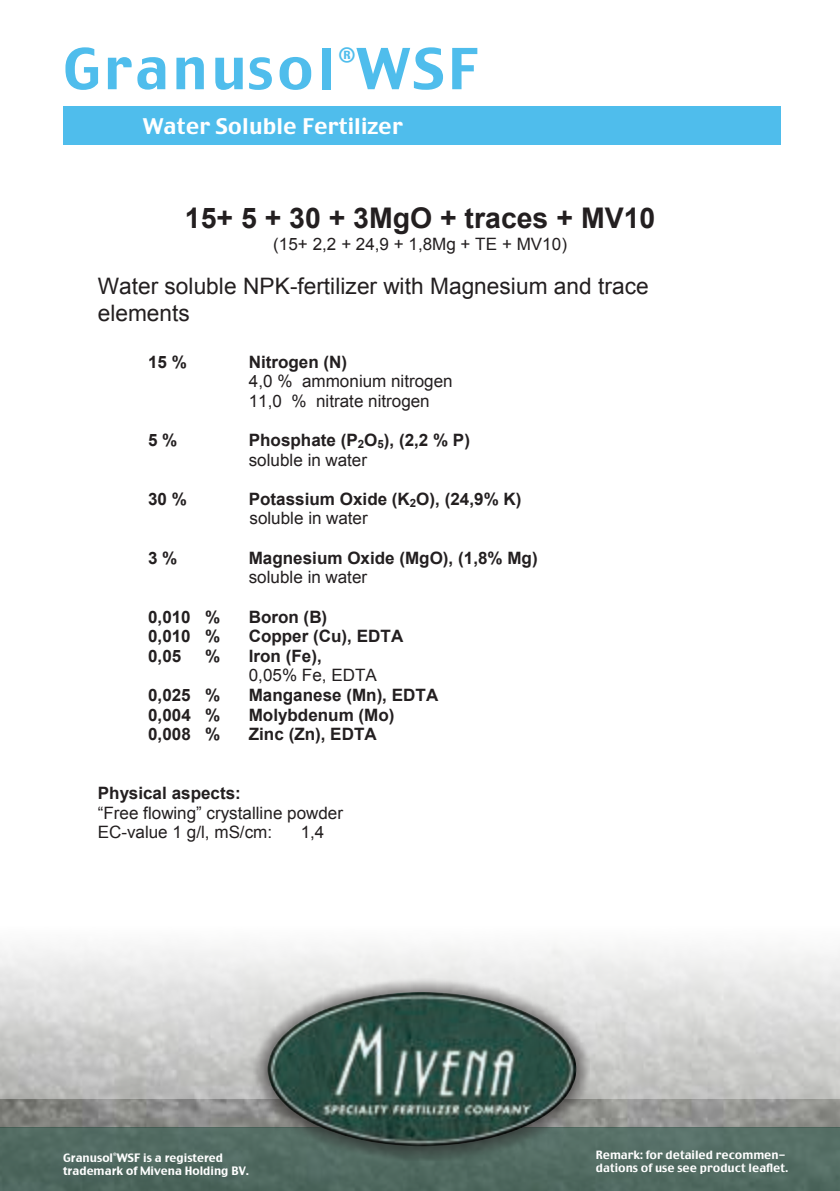
<style>
.page{position:relative;width:840px;height:1191px;background:#fff}
.page>*{position:absolute;margin:0;border:0;box-sizing:border-box;transform-origin:0 0}
.t1{font:56px "Charcoal";letter-spacing:.06em;color:#4fbdec}
.t2{font:52.4px "Charcoal";letter-spacing:.06em;color:#4fbdec}
.t3{font:700 28.4px "Arial";color:#231f20}
.t4{font:23.8px "Charcoal";color:#4fbdec}
.t5{font:23px "Charcoal";letter-spacing:.005em;color:#fff}
.t6{font:22.6px/26.2px "Arial";color:#231f20}
.t7{font:22.2px "Charcoal";color:#4fbdec}
.t8{font:21.4px "Charcoal";letter-spacing:.005em;color:#fff}
.t9{font:700 17px/19.6px "Arial";color:#231f20}
.t10{font:17px/19.6px "Arial";color:#231f20}
.t11{font:17px "Arial";color:#231f20}
.t12{font:11.4px/13.6px "Charcoal";color:#fff}
.t13{font:11.4px/13.6px "Charcoal CY";color:#fff}
.s1{font-weight:400}
</style>
<div class="page">
<img style="left:0;top:1099px;width:839px;height:28px">
<div style="left:0;top:1127px;width:839px;height:64px;background:#516b61"></div>
<div style="left:63px;top:107px;width:717px;height:38px;background:#4fbdec"></div>
<svg style="left:253px;top:978px;width:337px;height:182px"></svg>
<img style="left:267px;top:992px;width:309px;height:154px">
<h1 class="t1" style="left:63px;top:32px;width:416px">Granusol WSF</h1>
<h3 class="t4" style="left:338px;top:39px;width:19px">®</h3>
<h2 class="t2" style="left:77px;top:42px;width:389px">Granusol WSF</h2>
<h3 class="t7" style="left:334px;top:49px;width:18px">®</h3>
<h3 class="t5" style="left:134px;top:107px;width:279px">Water Soluble Fertilizer</h3>
<p class="t8" style="left:143px;top:112px;width:261px">Water Soluble Fertilizer</p>
<h3 class="t3" style="left:185px;top:199px;width:472px">15+ 5 + 30 + 3MgO + traces + MV10</h3>
<p class="t10" style="left:273px;top:234px;width:295px">(15+ 2,2 + 24,9 + 1,8Mg + TE + MV10)</p>
<h3 class="t6" style="left:98px;top:274px;width:552px">Water soluble NPK-fertilizer with Magnesium and trace elements</h3>
<p class="t9" style="left:148px;top:352px;width:40px">15 %</p>
<p class="t9" style="left:248px;top:352px;width:100px">Nitrogen (N)</p>
<p class="t10" style="left:248px;top:372px;width:205px">4,0 % ammonium nitrogen<br>11,0 % nitrate nitrogen</p>
<p class="t9" style="left:148px;top:431px;width:31px">5 %</p>
<p class="t9" style="left:248px;top:431px;width:223px">Phosphate (P<sub>2</sub>O<sub>5</sub>), (2,2 % P) <span class="s1">soluble in water</span></p>
<p class="t9" style="left:148px;top:490px;width:40px">30 %</p>
<p class="t9" style="left:248px;top:490px;width:274px">Potassium Oxide (K<sub>2</sub>O), (24,9% K) <span class="s1">soluble in water</span></p>
<p class="t9" style="left:148px;top:548px;width:31px">3 %</p>
<p class="t9" style="left:248px;top:548px;width:290px">Magnesium Oxide (MgO), (1,8% Mg)</p>
<p class="t10" style="left:248px;top:568px;width:120px">soluble in water</p>
<p class="t9" style="left:148px;top:607px;width:74px">0,010 %</p>
<p class="t9" style="left:248px;top:607px;width:80px">Boron (B)</p>
<p class="t9" style="left:148px;top:627px;width:74px">0,010 %</p>
<p class="t9" style="left:248px;top:627px;width:156px">Copper (Cu), EDTA</p>
<p class="t9" style="left:148px;top:646px;width:35px">0,05</p>
<p class="t9" style="left:205px;top:646px;width:17px">%</p>
<p class="t9" style="left:248px;top:646px;width:74px">Iron (Fe),</p>
<p class="t10" style="left:249px;top:666px;width:129px">0,05% Fe, EDTA</p>
<p class="t9" style="left:148px;top:685px;width:74px">0,025 %</p>
<p class="t9" style="left:249px;top:685px;width:191px">Manganese (Mn), EDTA</p>
<p class="t9" style="left:148px;top:705px;width:74px">0,004 %</p>
<p class="t9" style="left:249px;top:705px;width:147px">Molybdenum (Mo)</p>
<p class="t9" style="left:148px;top:725px;width:74px">0,008 %</p>
<p class="t9" style="left:249px;top:725px;width:129px">Zinc (Zn), EDTA</p>
<p class="t9" style="left:98px;top:784px;width:144px">Physical aspects:</p>
<p class="t11" style="left:98px;top:801px;width:247px">“Free flowing” crystalline powder</p>
<p class="t10" style="left:98px;top:822px;width:176px">EC-value 1 g/l, mS/cm:</p>
<p class="t10" style="left:300px;top:822px;width:25px">1,4</p>
<p class="t13" style="left:63px;top:1150px;width:187px">Granusol<sup>®</sup>WSF is a registered trademark of Mivena Holding BV.</p>
<p class="t12" style="left:595px;top:1148px;width:194px">Remark: for detailed recommen&shy;dations of use see product leaflet.</p>
</div>
